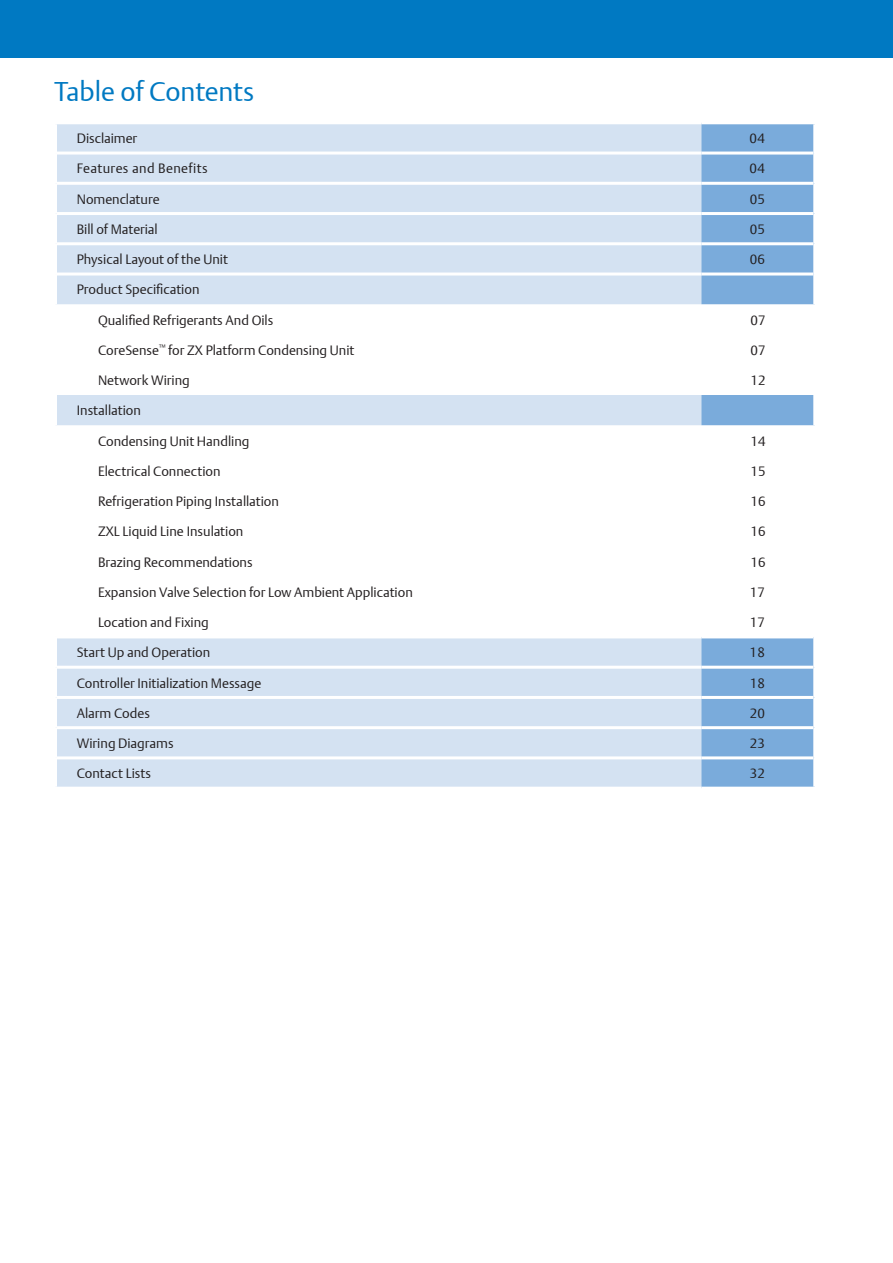
<style>
.page{position:relative;width:893px;height:1263px;background:#fff}
.page>*{position:absolute;margin:0;border:0;box-sizing:border-box;transform-origin:0 0}
.t1{font:27px "DTL Argo T Light";letter-spacing:-.01em;color:#0079c2}
.t2{font:13.5px "DTL Argo T Light";color:#231f20}
.t3{font:13.5px "DTL Argo T Light";letter-spacing:.03em;color:#231f20}
</style>
<div class="page">
<svg style="left:57px;top:124px;width:644px;height:663px;fill:#d4e2f2"></svg>
<svg style="left:701px;top:124px;width:114px;height:663px;fill:#7aabdb"></svg>
<svg style="left:57px;top:576px;width:756px;height:59px"></svg>
<hr style="left:57px;top:152px;width:644px;height:3px;background:#fff">
<hr style="left:701px;top:152px;width:112px;height:3px;background:#fff">
<hr style="left:57px;top:182px;width:644px;height:3px;background:#fff">
<hr style="left:701px;top:182px;width:112px;height:3px;background:#fff">
<hr style="left:57px;top:212px;width:644px;height:3px;background:#fff">
<hr style="left:701px;top:212px;width:112px;height:3px;background:#fff">
<hr style="left:57px;top:242px;width:644px;height:3px;background:#fff">
<hr style="left:701px;top:242px;width:112px;height:3px;background:#fff">
<hr style="left:57px;top:272px;width:644px;height:3px;background:#fff">
<hr style="left:701px;top:272px;width:112px;height:3px;background:#fff">
<hr style="left:57px;top:605px;width:644px;height:3px;background:#fff">
<hr style="left:701px;top:605px;width:112px;height:3px;background:#fff">
<hr style="left:57px;top:635px;width:644px;height:3px;background:#fff">
<hr style="left:701px;top:635px;width:112px;height:3px;background:#fff">
<hr style="left:57px;top:666px;width:644px;height:3px;background:#fff">
<hr style="left:701px;top:666px;width:112px;height:3px;background:#fff">
<hr style="left:57px;top:696px;width:644px;height:3px;background:#fff">
<hr style="left:701px;top:696px;width:112px;height:3px;background:#fff">
<hr style="left:57px;top:726px;width:644px;height:3px;background:#fff">
<hr style="left:701px;top:726px;width:112px;height:3px;background:#fff">
<hr style="left:57px;top:756px;width:644px;height:3px;background:#fff">
<hr style="left:701px;top:756px;width:112px;height:3px;background:#fff">
<hr style="left:813px;top:124px;width:3px;height:29px;background:#fff">
<hr style="left:813px;top:153px;width:3px;height:30px;background:#fff">
<hr style="left:813px;top:183px;width:3px;height:31px;background:#fff">
<hr style="left:813px;top:214px;width:3px;height:30px;background:#fff">
<hr style="left:813px;top:244px;width:3px;height:30px;background:#fff">
<hr style="left:813px;top:274px;width:3px;height:30px;background:#fff">
<hr style="left:813px;top:395px;width:3px;height:30px;background:#fff">
<hr style="left:813px;top:576px;width:3px;height:31px;background:#fff">
<hr style="left:813px;top:607px;width:3px;height:30px;background:#fff">
<hr style="left:813px;top:637px;width:3px;height:30px;background:#fff">
<hr style="left:813px;top:667px;width:3px;height:30px;background:#fff">
<hr style="left:813px;top:697px;width:3px;height:31px;background:#fff">
<hr style="left:813px;top:728px;width:3px;height:30px;background:#fff">
<hr style="left:813px;top:758px;width:3px;height:29px;background:#fff">
<div style="left:0;top:0;width:893px;height:58px;background:#0079c2"></div>
<h1 class="t1" style="left:54px;top:75px;width:202px">Table of Contents</h1>
<p class="t2" style="left:77px;top:130px;width:62px">Disclaimer</p>
<p class="t2" style="left:750px;top:130px;width:17px">04</p>
<p class="t3" style="left:77px;top:161px;width:132px">Features and Benefits</p>
<p class="t2" style="left:750px;top:161px;width:17px">04</p>
<p class="t2" style="left:77px;top:191px;width:84px">Nomenclature</p>
<p class="t2" style="left:750px;top:191px;width:17px">05</p>
<p class="t2" style="left:77px;top:221px;width:83px">Bill of Material</p>
<p class="t2" style="left:750px;top:221px;width:17px">05</p>
<p class="t2" style="left:77px;top:251px;width:153px">Physical Layout of the Unit</p>
<p class="t2" style="left:750px;top:251px;width:17px">06</p>
<p class="t2" style="left:77px;top:281px;width:124px">Product Specification</p>
<p class="t2" style="left:98px;top:312px;width:177px">Qualified Refrigerants And Oils</p>
<p class="t2" style="left:751px;top:312px;width:17px">07</p>
<p class="t2" style="left:98px;top:342px;width:258px">CoreSense<sup>™</sup> for ZX Platform Condensing Unit</p>
<p class="t2" style="left:751px;top:342px;width:17px">07</p>
<p class="t2" style="left:98px;top:372px;width:93px">Network Wiring</p>
<p class="t2" style="left:751px;top:372px;width:17px">12</p>
<p class="t2" style="left:77px;top:402px;width:66px">Installation</p>
<p class="t2" style="left:98px;top:433px;width:153px">Condensing Unit Handling</p>
<p class="t2" style="left:751px;top:433px;width:17px">14</p>
<p class="t2" style="left:98px;top:463px;width:124px">Electrical Connection</p>
<p class="t2" style="left:751px;top:463px;width:17px">15</p>
<p class="t2" style="left:98px;top:493px;width:182px">Refrigeration Piping Installation</p>
<p class="t2" style="left:751px;top:493px;width:17px">16</p>
<p class="t2" style="left:98px;top:523px;width:147px">ZXL Liquid Line Insulation</p>
<p class="t2" style="left:751px;top:523px;width:17px">16</p>
<p class="t2" style="left:98px;top:554px;width:156px">Brazing Recommendations</p>
<p class="t2" style="left:751px;top:554px;width:17px">16</p>
<p class="t2" style="left:98px;top:584px;width:316px">Expansion Valve Selection for Low Ambient Application</p>
<p class="t2" style="left:750px;top:584px;width:17px">17</p>
<p class="t2" style="left:98px;top:614px;width:112px">Location and Fixing</p>
<p class="t2" style="left:750px;top:614px;width:17px">17</p>
<p class="t2" style="left:77px;top:644px;width:135px">Start Up and Operation</p>
<p class="t2" style="left:750px;top:644px;width:17px">18</p>
<p class="t2" style="left:77px;top:675px;width:186px">Controller Initialization Message</p>
<p class="t2" style="left:750px;top:675px;width:17px">18</p>
<p class="t2" style="left:77px;top:705px;width:75px">Alarm Codes</p>
<p class="t2" style="left:750px;top:705px;width:17px">20</p>
<p class="t2" style="left:77px;top:735px;width:98px">Wiring Diagrams</p>
<p class="t2" style="left:750px;top:735px;width:17px">23</p>
<p class="t2" style="left:77px;top:765px;width:76px">Contact Lists</p>
<p class="t2" style="left:750px;top:765px;width:17px">32</p>
</div>
